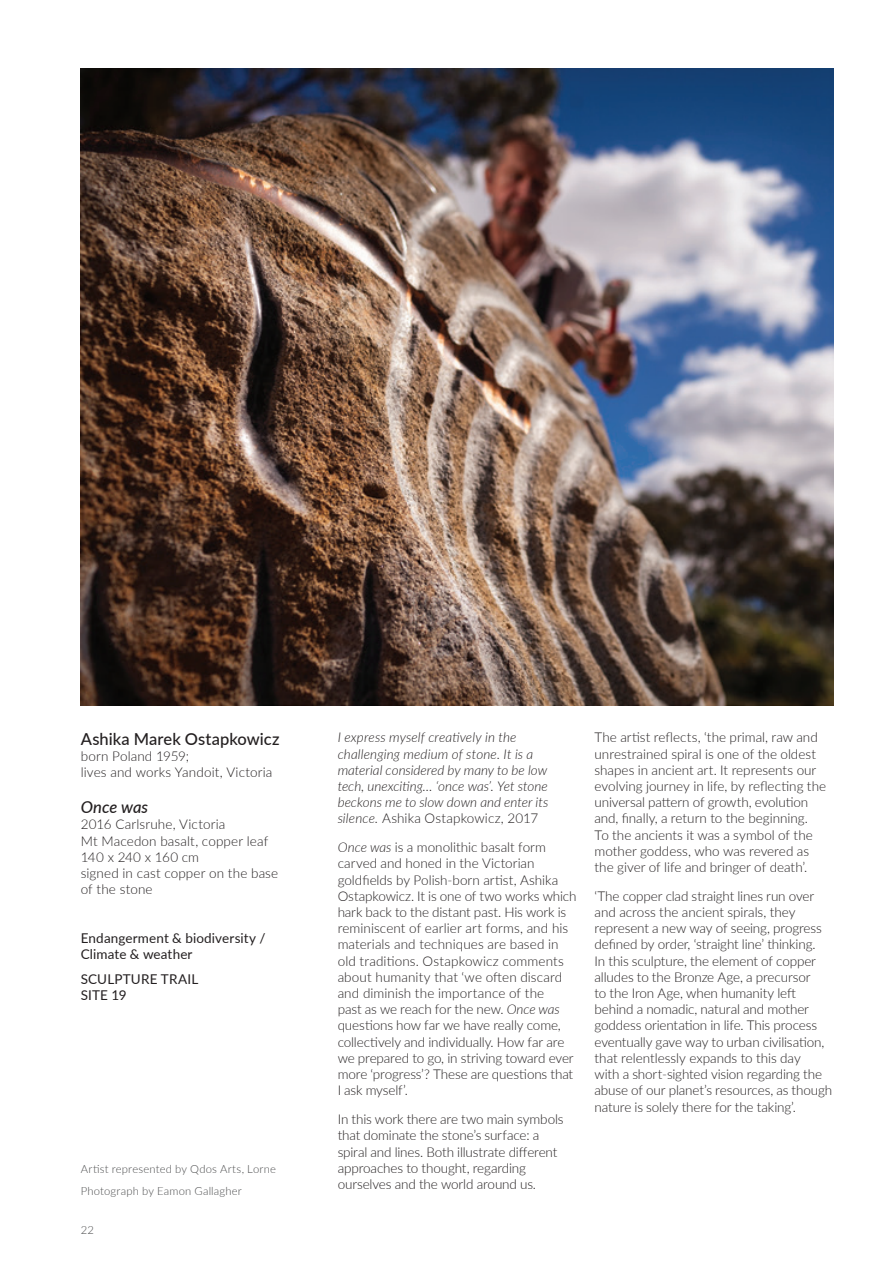
<style>
.page{position:relative;width:893px;height:1263px;background:#fff}
.page>*{position:absolute;margin:0;border:0;box-sizing:border-box;transform-origin:0 0}
.t1{font:500 16.5px "Lato";letter-spacing:.005em;color:#231f20}
.t2{font:italic 500 16.5px "Lato";letter-spacing:.005em;color:#231f20}
.t3{font:300 13.5px/16.2px "Lato";letter-spacing:-.005em;color:#231f20}
.t4{font:italic 300 13.5px/16.2px "Lato";color:#231f20}
.t5{font:13.5px/16.2px "Lato";letter-spacing:.01em;color:#231f20}
.t6{font:300 11.25px/22px "Lato";letter-spacing:.02em;color:#4b4c4d}
.s1{font-style:normal}
.s2{font-style:italic}
</style>
<div class="page">
<img style="left:81px;top:68px;width:752px;height:638px">
<p class="t1" style="left:81px;top:727px;width:200px">Ashika Marek Ostapkowicz</p>
<p class="t3" style="left:81px;top:747px;width:193px">born Poland 1959;<br>lives and works Yandoit, Victoria</p>
<p class="t2" style="left:81px;top:795px;width:69px">Once was</p>
<p class="t3" style="left:81px;top:816px;width:199px">2016 Carlsruhe, Victoria<br>Mt Macedon basalt, copper leaf<br>140 x 240 x 160 cm<br>signed in cast copper on the base of the stone</p>
<p class="t5" style="left:81px;top:929px;width:186px">Endangerment &amp; biodiversity /<br>Climate &amp; weather</p>
<p class="t5" style="left:81px;top:970px;width:119px">SCULPTURE TRAIL<br>SITE 19</p>
<p class="t6" style="left:81px;top:1157px;width:197px">Artist represented by Qdos Arts, Lorne<br>Photograph by Eamon Gallagher</p>
<p class="t6" style="left:81px;top:1218px;width:15px">22</p>
<p class="t4" style="left:338px;top:729px;width:212px">I express myself creatively in the challenging medium of stone. It is a material considered by many to be low tech, unexciting… ‘once was’. Yet stone beckons me to slow down and enter its silence. <span class="s1">Ashika Ostapkowicz, 2017</span></p>
<p class="t3" style="left:338px;top:839px;width:240px"><span class="s2">Once was</span> is a monolithic basalt form carved and honed in the Victorian goldfields by Polish-born artist, Ashika Ostapkowicz. It is one of two works which hark back to the distant past. His work is reminiscent of earlier art forms, and his materials and techniques are based in old traditions. Ostapkowicz comments about humanity that ‘we often discard and diminish the importance of the<br>past as we reach for the new. <span class="s2">Once was </span>questions how far we have really come, collectively and individually. How far are we prepared to go, in striving toward ever more ‘progress’? These are questions that I ask myself’.</p>
<p class="t3" style="left:338px;top:1111px;width:227px">In this work there are two main symbols that dominate the stone’s surface: a spiral and lines. Both illustrate different approaches to thought, regarding ourselves and the world around us.</p>
<p class="t3" style="left:595px;top:729px;width:233px">The artist reflects, ‘the primal, raw and unrestrained spiral is one of the oldest shapes in ancient art. It represents our evolving journey in life, by reflecting the universal pattern of growth, evolution and, finally, a return to the beginning.<br>To the ancients it was a symbol of the mother goddess, who was revered as the giver of life and bringer of death’.</p>
<p class="t3" style="left:595px;top:887px;width:239px">‘The copper clad straight lines run over and across the ancient spirals, they represent a new way of seeing, progress defined by order, ‘straight line’ thinking.<br>In this sculpture, the element of copper alludes to the Bronze Age, a precursor<br>to the Iron Age, when humanity left behind a nomadic, natural and mother goddess orientation in life. This process eventually gave way to urban civilisation, that relentlessly expands to this day<br>with a short-sighted vision regarding the abuse of our planet’s resources, as though nature is solely there for the taking’.</p>
</div>
